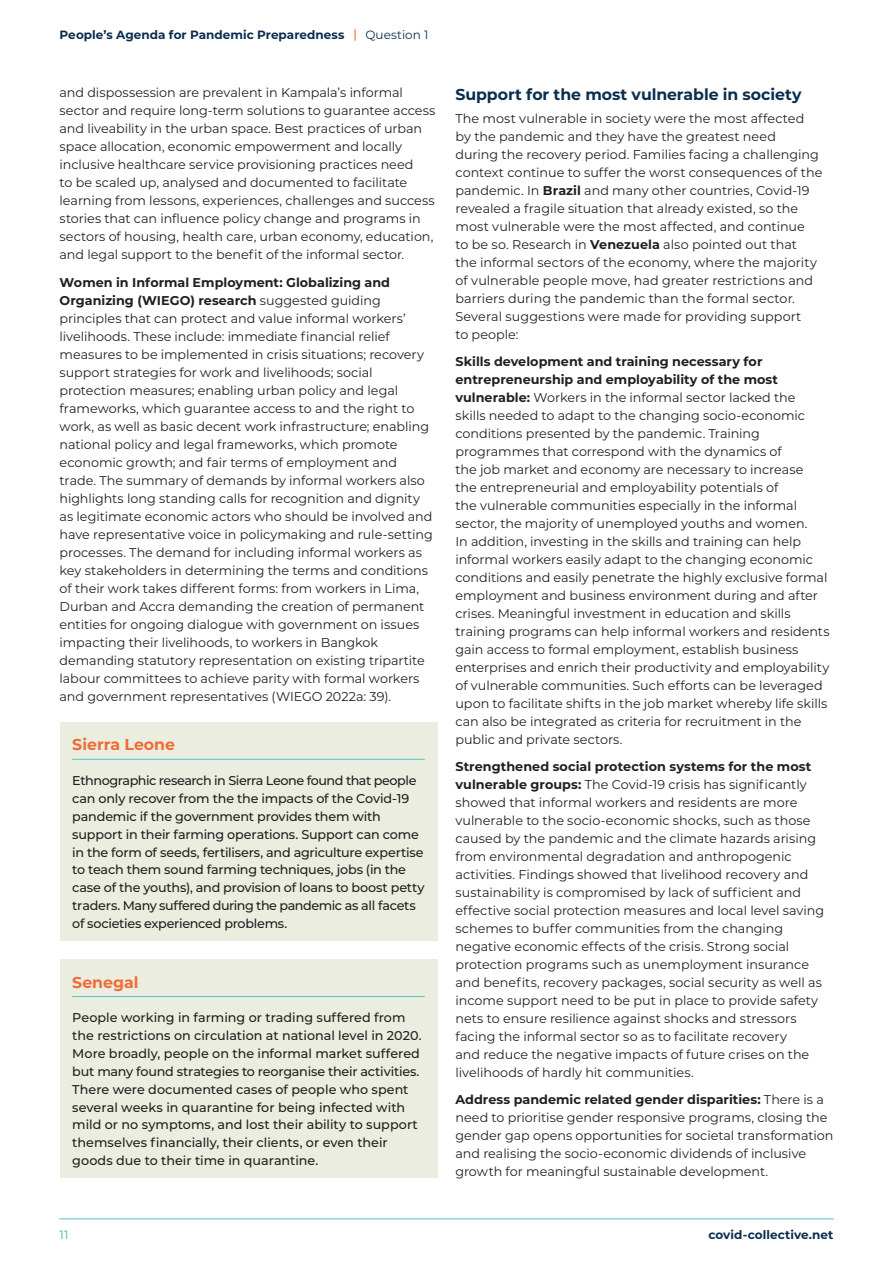
<style>
.page{position:relative;width:893px;height:1263px;background:#fff}
.page>*{position:absolute;margin:0;border:0;box-sizing:border-box;transform-origin:0 0}
.t1{font:700 15.75px "Montserrat";letter-spacing:-.005em;color:#0a2e4f}
.t2{font:700 15.75px "Montserrat";color:#f06c34}
.t3{font:12.75px/18px "Montserrat";color:#231f20}
.t4{font:500 12.75px/17.9px "Montserrat";letter-spacing:-.01em;color:#231f20}
.t5{font:700 12px "Montserrat";letter-spacing:.005em;color:#0a2e4f}
.t6{font:12px "Montserrat";letter-spacing:.005em;color:#0a2e4f}
.t7{font:500 12px "Montserrat";color:#5ec6ca}
.s1{font-weight:700}
</style>
<div class="page">
<svg style="left:354px;top:30px;width:2px;height:10px"></svg>
<hr style="left:60px;top:1218px;width:773px;height:1px;background:#5ec6ca">
<div style="left:60px;top:959px;width:377px;height:219px;background:#ebede1"></div>
<hr style="left:72px;top:996px;width:353px;height:1px;background:#5ec6ca">
<div style="left:60px;top:722px;width:377px;height:219px;background:#ebede1"></div>
<hr style="left:72px;top:759px;width:353px;height:1px;background:#5ec6ca">
<p class="t5" style="left:60px;top:26px;width:286px">People’s Agenda for Pandemic Preparedness</p>
<p class="t6" style="left:365px;top:27px;width:64px">Question 1</p>
<p class="t3" style="left:60px;top:83px;width:377px">and dispossession are prevalent in Kampala’s informal sector and require long-term solutions to guarantee access and liveability in the urban space. Best practices of urban space allocation, economic empowerment and locally inclusive healthcare service provisioning practices need<br>to be scaled up, analysed and documented to facilitate learning from lessons, experiences, challenges and success stories that can influence policy change and programs in sectors of housing, health care, urban economy, education, and legal support to the benefit of the informal sector.</p>
<p class="t3" style="left:60px;top:273px;width:375px"><span class="s1">Women in Informal Employment: Globalizing and Organizing (WIEGO) research</span> suggested guiding principles that can protect and value informal workers’ livelihoods. These include: immediate financial relief measures to be implemented in crisis situations; recovery support strategies for work and livelihoods; social protection measures; enabling urban policy and legal frameworks, which guarantee access to and the right to work, as well as basic decent work infrastructure; enabling national policy and legal frameworks, which promote economic growth; and fair terms of employment and trade. The summary of demands by informal workers also highlights long standing calls for recognition and dignity as legitimate economic actors who should be involved and have representative voice in policymaking and rule-setting processes. The demand for including informal workers as key stakeholders in determining the terms and conditions of their work takes different forms: from workers in Lima, Durban and Accra demanding the creation of permanent entities for ongoing dialogue with government on issues impacting their livelihoods, to workers in Bangkok demanding statutory representation on existing tripartite labour committees to achieve parity with formal workers and government representatives (WIEGO 2022a: 39).</p>
<p class="t2" style="left:72px;top:733px;width:104px">Sierra Leone</p>
<p class="t4" style="left:72px;top:771px;width:354px">Ethnographic research in Sierra Leone found that people can only recover from the the impacts of the Covid-19 pandemic if the government provides them with support in their farming operations. Support can come in the form of seeds, fertilisers, and agriculture expertise to teach them sound farming techniques, jobs (in the case of the youths), and provision of loans to boost petty traders. Many suffered during the pandemic as all facets of societies experienced problems.</p>
<p class="t2" style="left:72px;top:970px;width:68px">Senegal</p>
<p class="t4" style="left:72px;top:1008px;width:351px">People working in farming or trading suffered from the restrictions on circulation at national level in 2020.<br>More broadly, people on the informal market suffered but many found strategies to reorganise their activities.<br>There were documented cases of people who spent several weeks in quarantine for being infected with mild or no symptoms, and lost their ability to support themselves financially, their clients, or even their goods due to their time in quarantine.</p>
<p class="t1" style="left:455px;top:83px;width:347px">Support for the most vulnerable in society</p>
<p class="t3" style="left:455px;top:109px;width:368px">The most vulnerable in society were the most affected by the pandemic and they have the greatest need<br>during the recovery period. Families facing a challenging context continue to suffer the worst consequences of the pandemic. In <span class="s1">Brazil</span> and many other countries, Covid-19 revealed a fragile situation that already existed, so the most vulnerable were the most affected, and continue<br>to be so. Research in <span class="s1">Venezuela</span> also pointed out that<br>the informal sectors of the economy, where the majority of vulnerable people move, had greater restrictions and barriers during the pandemic than the formal sector.<br>Several suggestions were made for providing support<br>to people:</p>
<p class="t3" style="left:455px;top:352px;width:376px"><span class="s1">Skills development and training necessary for entrepreneurship and employability of the most vulnerable:</span> Workers in the informal sector lacked the<br>skills needed to adapt to the changing socio-economic conditions presented by the pandemic. Training programmes that correspond with the dynamics of<br>the job market and economy are necessary to increase<br>the entrepreneurial and employability potentials of<br>the vulnerable communities especially in the informal sector, the majority of unemployed youths and women.<br>In addition, investing in the skills and training can help informal workers easily adapt to the changing economic conditions and easily penetrate the highly exclusive formal employment and business environment during and after crises. Meaningful investment in education and skills training programs can help informal workers and residents gain access to formal employment, establish business enterprises and enrich their productivity and employability of vulnerable communities. Such efforts can be leveraged upon to facilitate shifts in the job market whereby life skills can also be integrated as criteria for recruitment in the public and private sectors.</p>
<p class="t3" style="left:455px;top:757px;width:370px"><span class="s1">Strengthened social protection systems for the most vulnerable groups:</span> The Covid-19 crisis has significantly showed that informal workers and residents are more vulnerable to the socio-economic shocks, such as those caused by the pandemic and the climate hazards arising from environmental degradation and anthropogenic activities. Findings showed that livelihood recovery and sustainability is compromised by lack of sufficient and effective social protection measures and local level saving schemes to buffer communities from the changing negative economic effects of the crisis. Strong social protection programs such as unemployment insurance and benefits, recovery packages, social security as well as income support need to be put in place to provide safety nets to ensure resilience against shocks and stressors facing the informal sector so as to facilitate recovery<br>and reduce the negative impacts of future crises on the livelihoods of hardly hit communities.</p>
<p class="t3" style="left:455px;top:1090px;width:379px"><span class="s1">Address pandemic related gender disparities:</span> There is a need to prioritise gender responsive programs, closing the gender gap opens opportunities for societal transformation and realising the socio-economic dividends of inclusive growth for meaningful sustainable development.</p>
<p class="t7" style="left:60px;top:1226px;width:10px">11</p>
<p class="t5" style="left:708px;top:1226px;width:127px">covid-collective.net</p>
</div>
